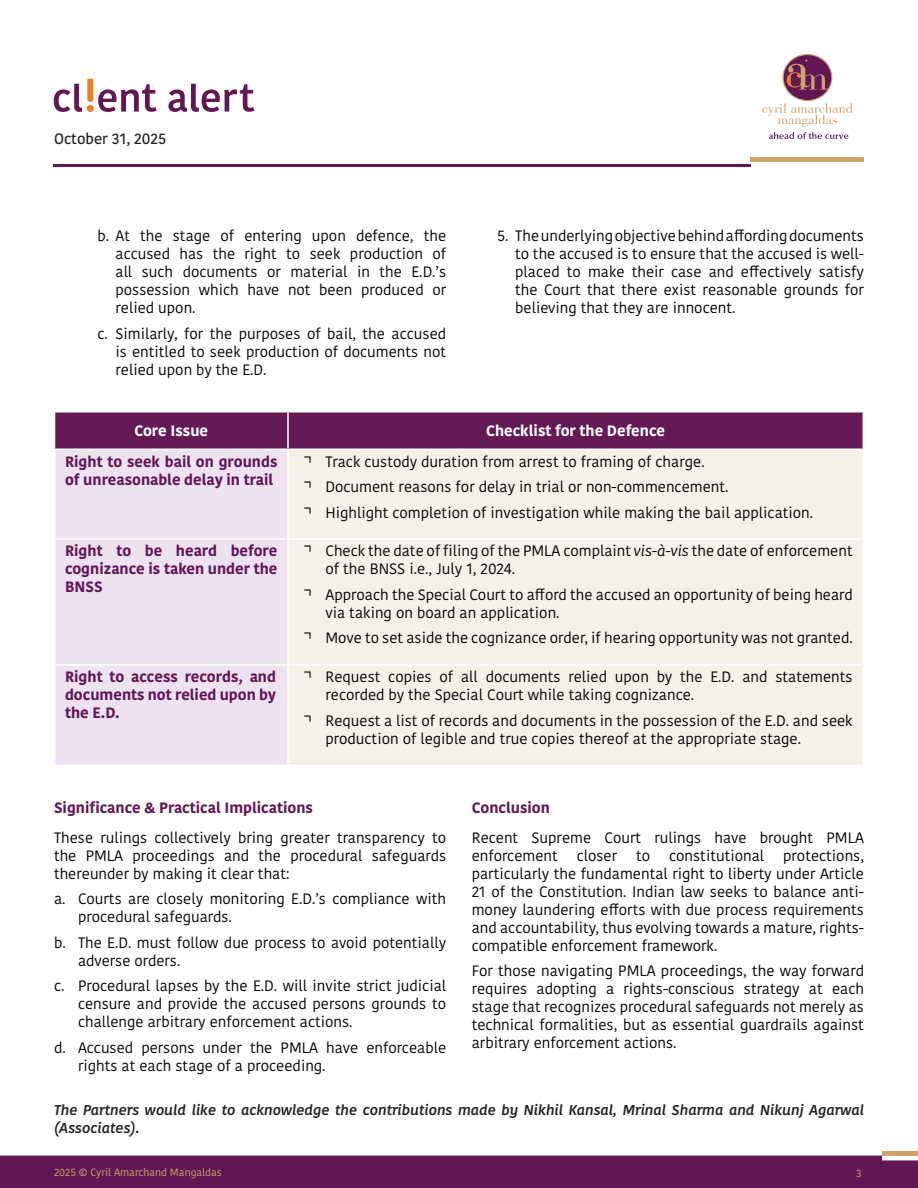
<style>
.page{position:relative;width:918px;height:1188px;background:#fff}
.page>*{position:absolute;margin:0;border:0;box-sizing:border-box;transform-origin:0 0}
.Bodycopy{font:15px/18px "Kohinoor";color:#000}
.Bodycopy-2{font:700 15px/18px "Kohinoor";color:#621755;text-align:justify}
.Bodycopy-3{font:700 15px "Kohinoor";color:#631856}
.Paragraph_Style_1{font:700 15px "Kohinoor";color:#fff}
.t1{font:500 15px "Kohinoor";color:#231f20}
.t2{font:italic 600 14.25px/18px "Kohinoor";color:#231f20}
.t3{font:10.5px "Kohinoor";color:#cea46c}
.t4{font:10.5px "Kohinoor";color:#d1a66e}
.s1{font-style:italic}
.s2{font-weight:500}
</style>
<div class="page">
<div style="left:0;top:1156px;width:918px;height:32px;background:#621755"></div>
<div style="left:882px;top:1151px;width:36px;height:5px;background:#cea46c"></div>
<svg style="left:168px;top:84px;width:86px;height:28px"></svg>
<svg style="left:54px;top:79px;width:103px;height:33px"></svg>
<hr style="left:54px;top:164px;width:697px;height:3px;background:#621755">
<hr style="left:751px;top:158px;width:113px;height:4px;background:#cea46c">
<svg style="left:762px;top:54px;width:91px;height:85px"></svg>
<div style="left:55px;top:412px;width:808px;height:36px;background:#631a55"></div>
<div style="left:55px;top:449px;width:233px;height:90px;background:#ede3f0"></div>
<div style="left:288px;top:449px;width:575px;height:90px;background:#f4f2e7"></div>
<div style="left:55px;top:539px;width:233px;height:126px;background:#ede3f0"></div>
<div style="left:288px;top:539px;width:575px;height:126px;background:#f4f2e7"></div>
<div style="left:55px;top:665px;width:233px;height:100px;background:#ede3f0"></div>
<div style="left:288px;top:665px;width:575px;height:100px;background:#f4f2e7"></div>
<hr style="left:287px;top:412px;width:2px;height:36px;background:#fff">
<hr style="left:54px;top:448px;width:234px;height:2px;background:#fff">
<hr style="left:288px;top:448px;width:576px;height:2px;background:#fff">
<hr style="left:287px;top:450px;width:2px;height:88px;background:#fff">
<hr style="left:54px;top:538px;width:234px;height:2px;background:#fff">
<hr style="left:288px;top:538px;width:576px;height:2px;background:#fff">
<hr style="left:287px;top:540px;width:2px;height:124px;background:#fff">
<hr style="left:54px;top:664px;width:234px;height:2px;background:#fff">
<hr style="left:288px;top:664px;width:576px;height:2px;background:#fff">
<hr style="left:287px;top:666px;width:2px;height:99px;background:#fff">
<p class="t1" style="left:54px;top:129px;width:114px">October 31, 2025</p>
<p class="Bodycopy" style="left:116px;top:227px;width:332px;text-align:justify;text-indent:-18px">b. At the stage of entering upon defence, the accused has the right to seek production of all such documents or material in the E.D.’s possession which have not been produced or relied upon.</p>
<p class="Bodycopy" style="left:116px;top:325px;width:332px;text-align:justify;text-indent:-18px">c. Similarly, for the purposes of bail, the accused is entitled to seek production of documents not relied upon by the E.D.</p>
<p class="Bodycopy" style="left:515px;top:227px;width:350px;text-align:justify;text-indent:-18px">5. The underlying objective behind affording documents to the accused is to ensure that the accused is well&shy;placed to make their case and effectively satisfy the Court that there exist reasonable grounds for believing that they are innocent.</p>
<p class="Paragraph_Style_1" style="left:134px;top:421px;width:75px">Core Issue</p>
<p class="Paragraph_Style_1" style="left:486px;top:421px;width:181px">Checklist for the Defence</p>
<p class="Bodycopy-2" style="left:65px;top:453px;width:214px">Right to seek bail on grounds of unreasonable delay in trail</p>
<p class="Bodycopy" style="left:304px;top:453px;width:402px">• Track custody duration from arrest to framing of charge.</p>
<p class="Bodycopy" style="left:304px;top:478px;width:426px">• Document reasons for delay in trial or non-commencement.</p>
<p class="Bodycopy" style="left:304px;top:504px;width:510px">• Highlight completion of investigation while making the bail application.</p>
<p class="Bodycopy-2" style="left:65px;top:542px;width:214px">Right to be heard before cognizance is taken under the BNSS</p>
<p class="Bodycopy" style="left:326px;top:542px;width:529px;text-indent:-21px">• Check the date of filing of the PMLA complaint <span class="s1">vis-à-vis</span> the date of enforcement of the BNSS i.e., July 1, 2024.</p>
<p class="Bodycopy" style="left:326px;top:586px;width:529px;text-indent:-21px">• Approach the Special Court to afford the accused an opportunity of being heard via taking on board an application.</p>
<p class="Bodycopy" style="left:304px;top:629px;width:550px">• Move to set aside the cognizance order, if hearing opportunity was not granted.</p>
<p class="Bodycopy-2" style="left:65px;top:668px;width:212px">Right to access records, and documents not relied upon by the E.D.</p>
<p class="Bodycopy" style="left:326px;top:668px;width:529px;text-indent:-21px">• Request copies of all documents relied upon by the E.D. and statements recorded by the Special Court while taking cognizance.</p>
<p class="Bodycopy" style="left:326px;top:712px;width:529px;text-indent:-21px">• Request a list of records and documents in the possession of the E.D. and seek production of legible and true copies thereof at the appropriate stage.</p>
<p class="Bodycopy-3" style="left:54px;top:798px;width:260px">Significance &amp; Practical Implications</p>
<p class="Bodycopy" style="left:54px;top:829px;width:394px;text-align:justify">These rulings collectively bring greater transparency to the PMLA proceedings and the procedural safeguards thereunder by making it clear that:</p>
<p class="Bodycopy" style="left:78px;top:891px;width:370px;text-indent:-24px">a. Courts are closely monitoring E.D.’s compliance with procedural safeguards.</p>
<p class="Bodycopy" style="left:78px;top:934px;width:370px;text-indent:-24px">b. The E.D. must follow due process to avoid potentially adverse orders.</p>
<p class="Bodycopy" style="left:78px;top:978px;width:370px;text-align:justify;text-indent:-24px">c. Procedural lapses by the E.D. will invite strict judicial censure and provide the accused persons grounds to challenge arbitrary enforcement actions.</p>
<p class="Bodycopy" style="left:78px;top:1039px;width:370px;text-indent:-24px">d. Accused persons under the PMLA have enforceable rights at each stage of a proceeding.</p>
<p class="Bodycopy-3" style="left:472px;top:798px;width:80px">Conclusion</p>
<p class="Bodycopy" style="left:472px;top:829px;width:394px">Recent Supreme Court rulings have brought PMLA enforcement</p>
<p class="Bodycopy" style="left:472px;top:847px;width:394px;text-align:justify;text-indent:311px">protections, particularly the fundamental right to liberty under Article 21 of the Constitution. Indian law seeks to balance anti&shy;money laundering efforts with due process requirements and accountability, thus evolving towards a mature, rights&shy;compatible enforcement framework.</p>
<p class="Bodycopy" style="left:472px;top:963px;width:394px;text-align:justify">For those navigating PMLA proceedings, the way forward requires adopting a rights-conscious strategy at each stage that recognizes procedural safeguards not merely as technical formalities, but as essential guardrails against arbitrary enforcement actions.</p>
<p class="Bodycopy" style="left:577px;top:847px;width:42px">closer</p>
<p class="Bodycopy" style="left:636px;top:847px;width:16px">to</p>
<p class="Bodycopy" style="left:669px;top:847px;width:97px">constitutional</p>
<p class="t2" style="left:54px;top:1101px;width:812px">The Partners would like to acknowledge the contributions made by Nikhil Kansal, Mrinal Sharma and Nikunj Agarwal (Associates).</p>
<p class="t3" style="left:54px;top:1166px;width:169px">2025 <span class="s2">©</span> Cyril Amarchand Mangaldas</p>
<p class="t4" style="left:856px;top:1167px;width:7px">3</p>
</div>
